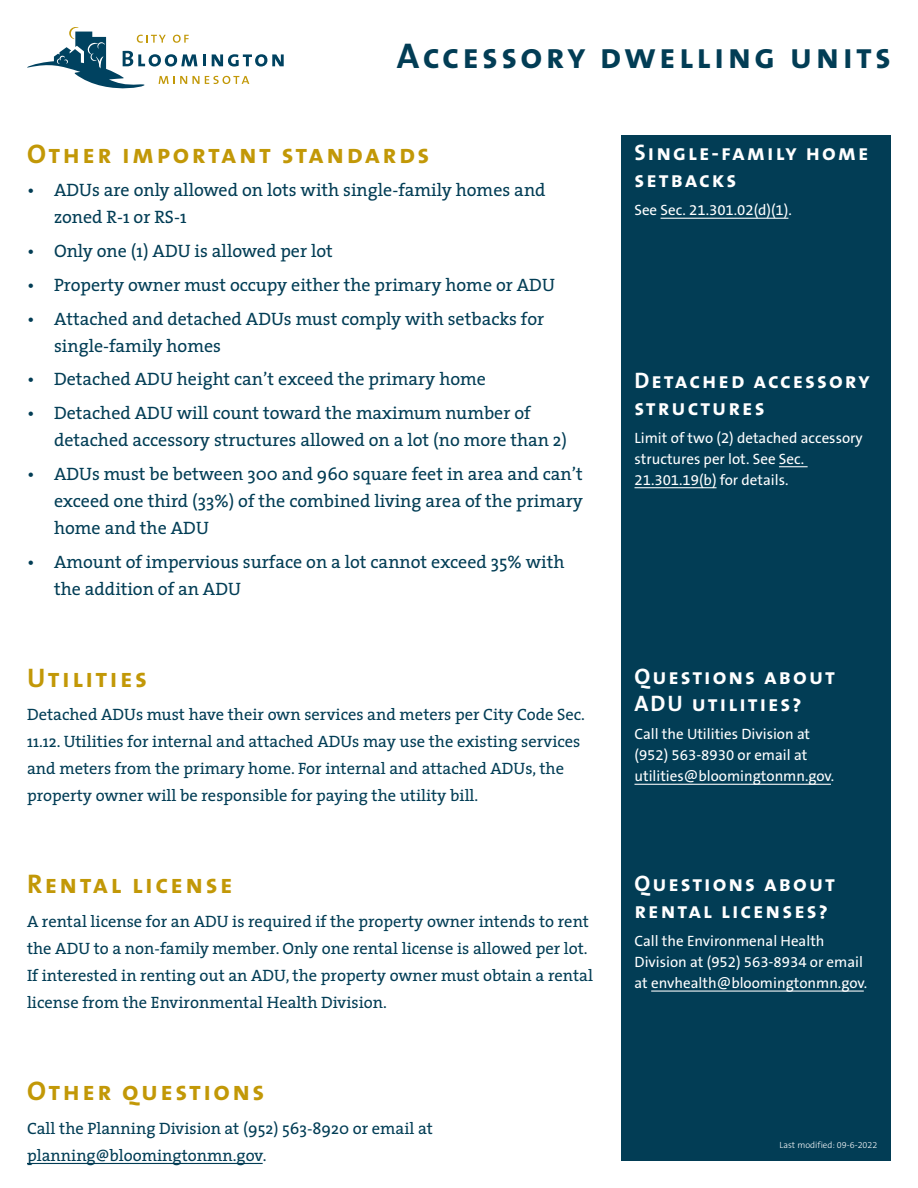
<style>
.page{position:relative;width:918px;height:1188px;background:#fff}
.page>*{position:absolute;margin:0;border:0;box-sizing:border-box;transform-origin:0 0}
.t1{font:36px "The Sans Bold Caps";letter-spacing:.09em;color:#023d55}
.t2{font:27px "The Sans Bold Caps";letter-spacing:.09em;color:#c29807}
.t3{font:22.5px/27px "The Sans Bold Caps";letter-spacing:.09em;color:#fff}
.t4{font:18px/27px "The Serif";color:#023d55}
.P1{font:16.5px/27px "The Serif";color:#023d55}
.P1-2{font:15px/21px "The Sans B5 Plain";color:#fff}
.Modification{font:300 9px "The Sans B3";color:#fff}
</style>
<div class="page">
<div style="left:621px;top:135px;width:270px;height:1026px;background:#023d55"></div>
<svg style="left:27px;top:27px;width:257px;height:62px"></svg>
<hr style="left:661px;top:218px;width:127px;height:1px;background:#fff">
<svg style="left:779px;top:466px;width:29px;height:1px"></svg>
<hr style="left:634px;top:487px;width:83px;height:1px;background:#fff">
<hr style="left:634px;top:784px;width:197px;height:1px;background:#fff">
<hr style="left:651px;top:991px;width:213px;height:1px;background:#fff">
<hr style="left:27px;top:1163px;width:236px;height:1px;background:#023d55">
<h1 class="t1" style="left:397px;top:25px;width:496px">Accessory dwelling units</h1>
<h2 class="t2" style="left:27px;top:131px;width:404px">Other important standards</h2>
<p class="t4" style="left:54px;top:176px;width:493px;text-indent:-27px">• ADUs are only allowed on lots with single-family homes and zoned R-1 or RS-1</p>
<p class="t4" style="left:27px;top:237px;width:307px">• Only one (1) ADU is allowed per lot</p>
<p class="t4" style="left:27px;top:271px;width:529px">• Property owner must occupy either the primary home or ADU</p>
<p class="t4" style="left:54px;top:305px;width:492px;text-indent:-27px">• Attached and detached ADUs must comply with setbacks for single-family homes</p>
<p class="t4" style="left:27px;top:365px;width:461px">• Detached ADU height can’t exceed the primary home</p>
<p class="t4" style="left:54px;top:399px;width:515px;text-indent:-27px">• Detached ADU will count toward the maximum number of detached accessory structures allowed on a lot (no more than 2)</p>
<p class="t4" style="left:54px;top:460px;width:530px;text-align:justify;text-indent:-27px">• ADUs must be between 300 and 960 square feet in area and can’t exceed one third (33%) of the combined living area of the primary home and the ADU</p>
<p class="t4" style="left:54px;top:548px;width:512px;text-indent:-27px">• Amount of impervious surface on a lot cannot exceed 35% with the addition of an ADU</p>
<h2 class="t2" style="left:27px;top:655px;width:121px">Utilities</h2>
<p class="P1" style="left:27px;top:701px;width:560px">Detached ADUs must have their own services and meters per City Code Sec.<br>11.12. Utilities for internal and attached ADUs may use the existing services and meters from the primary home. For internal and attached ADUs, the property owner will be responsible for paying the utility bill.</p>
<h2 class="t2" style="left:27px;top:862px;width:207px">Rental license</h2>
<p class="P1" style="left:27px;top:908px;width:568px">A rental license for an ADU is required if the property owner intends to rent the ADU to a non-family member. Only one rental license is allowed per lot.<br>If interested in renting out an ADU, the property owner must obtain a rental license from the Environmental Health Division.</p>
<h2 class="t2" style="left:27px;top:1069px;width:239px">Other questions</h2>
<p class="P1" style="left:27px;top:1114px;width:407px">Call the Planning Division at (952) 563-8920 or email at planning@bloomingtonmn.gov.</p>
<h1 class="t3" style="left:634px;top:139px;width:236px">Single-family home setbacks</h1>
<p class="P1-2" style="left:634px;top:200px;width:159px">See Sec. 21.301.02(d)(1).</p>
<h1 class="t3" style="left:634px;top:366px;width:237px">Detached accessory structures</h1>
<p class="P1-2" style="left:634px;top:428px;width:230px">Limit of two (2) detached accessory structures per lot. See Sec.<br>21.301.19(b) for details.</p>
<h1 class="t3" style="left:634px;top:663px;width:202px">Questions about<br>ADU utilities?</h1>
<p class="P1-2" style="left:634px;top:724px;width:201px">Call the Utilities Division at (952) 563-8930 or email at utilities@bloomingtonmn.gov.</p>
<h1 class="t3" style="left:634px;top:869px;width:202px">Questions about rental licenses?</h1>
<p class="P1-2" style="left:634px;top:931px;width:234px">Call the Environmenal Health<br>Division at (952) 563-8934 or email at envhealth@bloomingtonmn.gov.</p>
<p class="Modification" style="left:780px;top:1140px;width:99px">Last modified: 09-6-2022</p>
</div>
